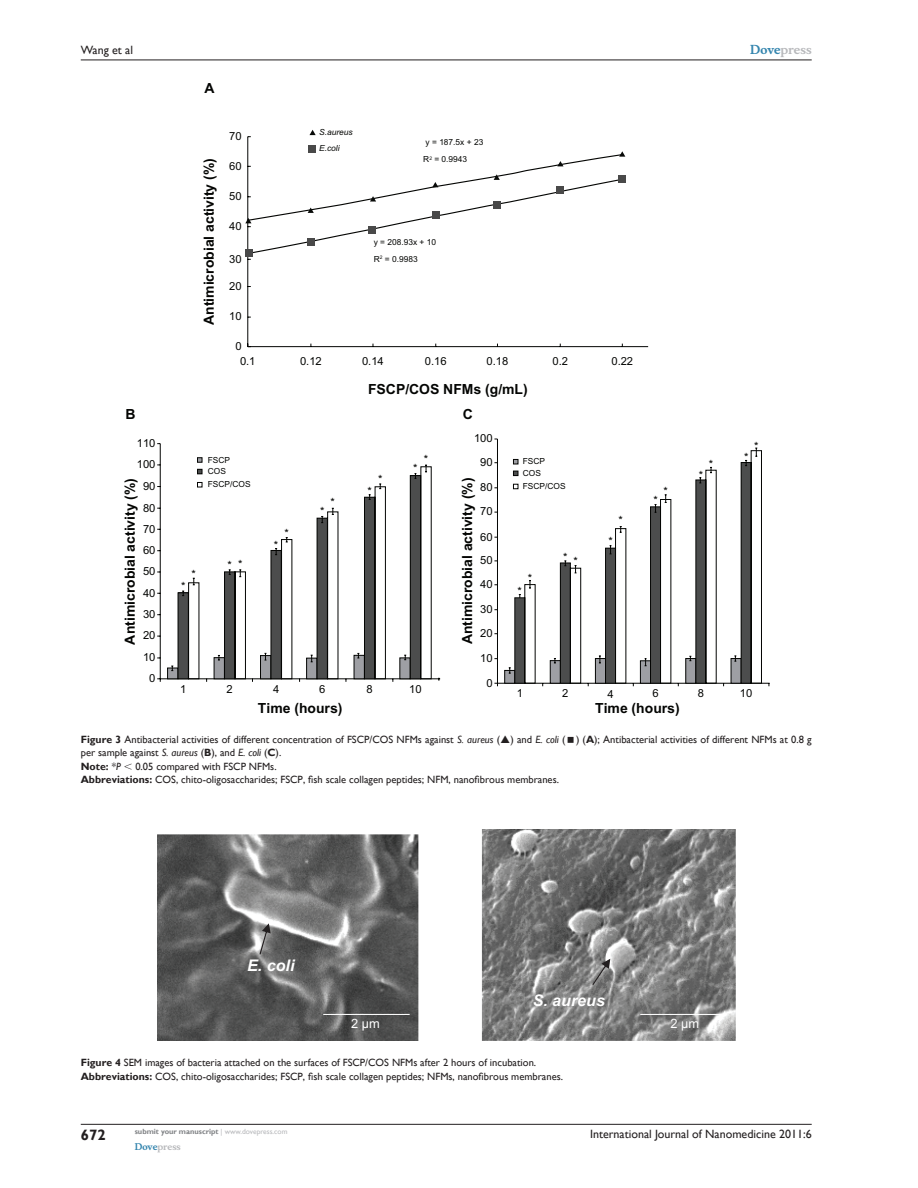
<style>
.page{position:relative;width:918px;height:1188px;background:#fff}
.page>*{position:absolute;margin:0;border:0;box-sizing:border-box;transform-origin:0 0}
.t1{font:italic 700 16.05px "Arial";color:#fff}
.t2{font:700 15px "Gill Sans";color:#231f20}
.t3{font:700 13.95px "Arial";color:#040503}
.t4{font:12.9px "Arial";color:#fff}
.t5{font:12px "Gill Sans";color:#231f20}
.t6{font:700 12px "Musee";color:#b8b9bc}
.t7{font:11.1px/21.3px "Arial";color:#040503;text-align:center}
.t8{font:10.5px/13.5px "Gill Sans";color:#231f20}
.t9{font:700 9px "Musee";color:#b8b9bc}
.t10{font:8.4px/17.7px "Arial";color:#040503}
.t11{font:italic 8.4px/16.2px "Arial";color:#040503}
.t12{font:700 7.5px "Gill Sans";color:#808285}
.s1{color:#3485ae}
.s2{font-weight:700}
.s3{font-style:italic}
.s4{font-family:"Mathematical Pi One"}
.s5{font-weight:400;color:#b8b9bc}
</style>
<div class="page">
<hr style="left:81px;top:1124px;width:731px;height:1px;background:#231f20">
<hr style="left:81px;top:60px;width:731px;height:1px;background:#231f20">
<img style="left:157px;top:830px;width:578px;height:211px">
<svg style="left:260px;top:923px;width:11px;height:31px"></svg>
<svg style="left:593px;top:959px;width:17px;height:26px"></svg>
<hr style="left:641px;top:1014px;width:85px;height:1px;background:#fff">
<hr style="left:324px;top:1014px;width:85px;height:1px;background:#fff">
<hr style="left:247px;top:137px;width:1px;height:210px;background:#040503">
<hr style="left:248px;top:346px;width:400px;height:1px;background:#040503">
<div style="left:308px;top:145px;width:8px;height:7px;background:#494949"></div>
<svg style="left:310px;top:130px;width:6px;height:5px"></svg>
<svg style="left:245px;top:151px;width:381px;height:109px"></svg>
<hr style="left:160px;top:444px;width:1px;height:235px;background:#040503">
<hr style="left:160px;top:678px;width:280px;height:1px;background:#040503">
<div style="left:167px;top:668px;width:11px;height:11px;background:#9e9fa4;border:1px solid #040503"></div>
<div style="left:214px;top:657px;width:11px;height:22px;background:#9e9fa4;border:1px solid #040503"></div>
<div style="left:260px;top:655px;width:11px;height:24px;background:#9e9fa4;border:1px solid #040503"></div>
<div style="left:306px;top:658px;width:11px;height:21px;background:#9e9fa4;border:1px solid #040503"></div>
<div style="left:354px;top:655px;width:11px;height:24px;background:#9e9fa4"></div>
<svg style="left:399px;top:658px;width:12px;height:21px"></svg>
<svg style="left:218px;top:570px;width:28px;height:110px"></svg>
<svg style="left:264px;top:537px;width:29px;height:143px"></svg>
<svg style="left:357px;top:484px;width:29px;height:196px"></svg>
<svg style="left:404px;top:465px;width:28px;height:215px"></svg>
<svg style="left:311px;top:508px;width:28px;height:172px"></svg>
<svg style="left:171px;top:578px;width:29px;height:102px"></svg>
<svg style="left:197px;top:469px;width:6px;height:19px"></svg>
<svg style="left:197px;top:457px;width:5px;height:6px"></svg>
<hr style="left:497px;top:439px;width:1px;height:244px;background:#040503">
<hr style="left:497px;top:683px;width:273px;height:1px;background:#040503">
<svg style="left:513px;top:470px;width:6px;height:20px"></svg>
<svg style="left:513px;top:459px;width:5px;height:5px"></svg>
<div style="left:504px;top:670px;width:11px;height:14px;background:#9e9fa4;border:1px solid #040503"></div>
<div style="left:550px;top:660px;width:11px;height:24px;background:#9e9fa4;border:1px solid #040503"></div>
<div style="left:595px;top:658px;width:11px;height:26px;background:#9e9fa4;border:1px solid #040503"></div>
<div style="left:640px;top:660px;width:11px;height:24px;background:#9e9fa4;border:1px solid #040503"></div>
<div style="left:685px;top:658px;width:11px;height:26px;background:#9e9fa4;border:1px solid #040503"></div>
<div style="left:731px;top:658px;width:11px;height:26px;background:#9e9fa4"></div>
<svg style="left:509px;top:580px;width:27px;height:104px"></svg>
<svg style="left:554px;top:561px;width:27px;height:123px"></svg>
<svg style="left:599px;top:526px;width:28px;height:158px"></svg>
<svg style="left:689px;top:467px;width:28px;height:217px"></svg>
<svg style="left:734px;top:448px;width:28px;height:236px"></svg>
<svg style="left:645px;top:495px;width:27px;height:189px"></svg>
<p class="t5" style="left:81px;top:43px;width:54px">Wang et al</p>
<h3 class="t3" style="left:126px;top:406px;width:12px">B</h3>
<p class="t7" style="left:137px;top:432px;width:20px">110<br>100<br>90<br>80</p>
<p class="t7" style="left:143px;top:519px;width:14px">70<br>60<br>50<br>40<br>30<br>20<br>10<br>0</p>
<h3 class="t3" style="left:122px;top:645px;width:168px;rotate:-90deg">Antimicrobial activity (%)</h3>
<h3 class="t3" style="left:205px;top:80px;width:12px">A</h3>
<h3 class="t3" style="left:201px;top:325px;width:168px;rotate:-90deg">Antimicrobial activity (%)</h3>
<p class="t7" style="left:229px;top:126px;width:14px">70</p>
<p class="t7" style="left:229px;top:155px;width:14px">60</p>
<p class="t7" style="left:229px;top:186px;width:14px">50</p>
<p class="t7" style="left:229px;top:216px;width:14px">40</p>
<p class="t7" style="left:229px;top:248px;width:14px">30</p>
<p class="t7" style="left:229px;top:276px;width:14px">20</p>
<p class="t7" style="left:229px;top:306px;width:14px">10</p>
<p class="t7" style="left:236px;top:336px;width:8px">0</p>
<p class="t7" style="left:240px;top:351px;width:17px">0.1</p>
<p class="t11" style="left:319px;top:124px;width:35px">S.aureus<br>E.coli</p>
<p class="t10" style="left:423px;top:133px;width:62px">y = 187.5x + 23<br>R<sup>2</sup> = 0.9943</p>
<p class="t10" style="left:374px;top:233px;width:64px">y = 208.93x + 10<br>R<sup>2</sup> = 0.9983</p>
<p class="t7" style="left:300px;top:351px;width:23px">0.12</p>
<p class="t7" style="left:362px;top:351px;width:23px">0.14</p>
<p class="t7" style="left:425px;top:351px;width:23px">0.16</p>
<p class="t7" style="left:487px;top:351px;width:23px">0.18</p>
<p class="t7" style="left:552px;top:351px;width:17px">0.2</p>
<p class="t7" style="left:611px;top:351px;width:23px">0.22</p>
<h3 class="t3" style="left:368px;top:380px;width:161px">FSCP/COS NFMs (g/mL)</h3>
<h3 class="t3" style="left:463px;top:406px;width:12px">C</h3>
<p class="t6" style="left:750px;top:43px;width:63px"><span class="s1">Dove</span>press</p>
<p class="t10" style="left:208px;top:451px;width:24px">FSCP</p>
<p class="t7" style="left:424px;top:449px;width:6px">*</p>
<p class="t10" style="left:208px;top:465px;width:44px;line-height:13.2px">COS<br>FSCP/COS</p>
<p class="t7" style="left:413px;top:458px;width:6px">*</p>
<p class="t7" style="left:378px;top:468px;width:6px">*</p>
<p class="t7" style="left:367px;top:481px;width:6px">*</p>
<p class="t7" style="left:331px;top:492px;width:6px">*</p>
<p class="t7" style="left:192px;top:564px;width:6px">*</p>
<p class="t7" style="left:181px;top:576px;width:6px">*</p>
<p class="t7" style="left:228px;top:554px;width:16px">* *</p>
<p class="t7" style="left:285px;top:523px;width:6px">*</p>
<p class="t7" style="left:274px;top:535px;width:6px">*</p>
<p class="t7" style="left:320px;top:501px;width:6px">*</p>
<p class="t7" style="left:180px;top:678px;width:8px">1</p>
<p class="t7" style="left:227px;top:678px;width:8px">2</p>
<p class="t7" style="left:273px;top:678px;width:8px">4</p>
<p class="t7" style="left:319px;top:678px;width:8px">6</p>
<p class="t7" style="left:367px;top:678px;width:8px">8</p>
<p class="t7" style="left:409px;top:678px;width:14px">10</p>
<p class="t7" style="left:474px;top:426px;width:20px;line-height:23.7px">100<br>90</p>
<p class="t7" style="left:480px;top:475px;width:14px;line-height:24.2px;text-align:left">80<br>70</p>
<p class="t7" style="left:480px;top:525px;width:14px;line-height:23.9px;text-align:justify">60<br>50<br>40</p>
<p class="t7" style="left:480px;top:597px;width:14px;line-height:24px;text-align:left">30<br>20</p>
<p class="t7" style="left:480px;top:648px;width:14px">10</p>
<p class="t7" style="left:487px;top:672px;width:8px">0</p>
<h3 class="t3" style="left:459px;top:644px;width:168px;rotate:-90deg">Antimicrobial activity (%)</h3>
<p class="t10" style="left:523px;top:456px;width:24px;line-height:11.6px">FSCP<br>COS</p>
<p class="t10" style="left:523px;top:477px;width:44px">FSCP/COS</p>
<p class="t7" style="left:528px;top:567px;width:6px">*</p>
<p class="t7" style="left:518px;top:580px;width:6px">*</p>
<p class="t7" style="left:563px;top:549px;width:16px">* *</p>
<p class="t7" style="left:619px;top:510px;width:6px">*</p>
<p class="t7" style="left:608px;top:531px;width:6px">*</p>
<p class="t7" style="left:664px;top:481px;width:6px">*</p>
<p class="t7" style="left:653px;top:490px;width:6px">*</p>
<p class="t7" style="left:709px;top:453px;width:6px">*</p>
<p class="t7" style="left:699px;top:465px;width:6px">*</p>
<p class="t7" style="left:754px;top:436px;width:6px">*</p>
<p class="t7" style="left:744px;top:447px;width:6px">*</p>
<p class="t7" style="left:517px;top:683px;width:8px">1</p>
<p class="t7" style="left:562px;top:683px;width:8px">2</p>
<p class="t7" style="left:607px;top:683px;width:8px">4</p>
<p class="t7" style="left:652px;top:683px;width:8px">6</p>
<p class="t7" style="left:698px;top:683px;width:8px">8</p>
<p class="t7" style="left:740px;top:683px;width:14px">10</p>
<h3 class="t3" style="left:258px;top:700px;width:86px">Time (hours)</h3>
<h3 class="t3" style="left:595px;top:700px;width:86px">Time (hours)</h3>
<p class="t8" style="left:81px;top:733px;width:732px"><span class="s2">Figure 3</span> Antibacterial activities of different concentration of FSC P/COS NFMs against <span class="s3">S. aureus</span> ( ) and <span class="s3">E. coli</span> ( ) (<span class="s2">A</span>); Antibacterial activities of different NFMs at 0.8 g per sample against <span class="s3">S. aureus</span> (<span class="s2">B</span>), and <span class="s3">E. coli</span> (<span class="s2">C</span>).<br><span class="s2">Note:</span> *<span class="s3">P</span> <span class="s4">,</span> 0.05 compared with FSC P NFMs.<br><span class="s2">Abbreviations:</span> COS, chito-oligosaccharides; FSCP, fish scale collagen peptides; NFM, nanofibrous membranes.</p>
<h1 class="t1" style="left:247px;top:956px;width:49px">E. coli</h1>
<h1 class="t1" style="left:533px;top:991px;width:74px">S. aureus</h1>
<p class="t4" style="left:351px;top:1016px;width:30px">2 µm</p>
<p class="t4" style="left:671px;top:1016px;width:30px">2 µm</p>
<p class="t8" style="left:81px;top:1056px;width:484px"><span class="s2">Figure 4</span> SEM images of bacteria attached on the surfaces of FSC P/COS NFMs after 2 hours of incubation.<br><span class="s2">Abbreviations:</span> COS, chito-oligosaccharides; FSCP, fish scale collagen peptides; NFMs, nanofibrous membranes.</p>
<h2 class="t2" style="left:81px;top:1126px;width:26px">672</h2>
<p class="t12" style="left:135px;top:1127px;width:154px">submit your manuscript <span class="s5">| www.dovepress.com</span></p>
<p class="t9" style="left:135px;top:1141px;width:48px"><span class="s1">Dove</span>press</p>
<p class="t5" style="left:590px;top:1127px;width:223px">International Journal of Nanomedicine 2011:6</p>
</div>
